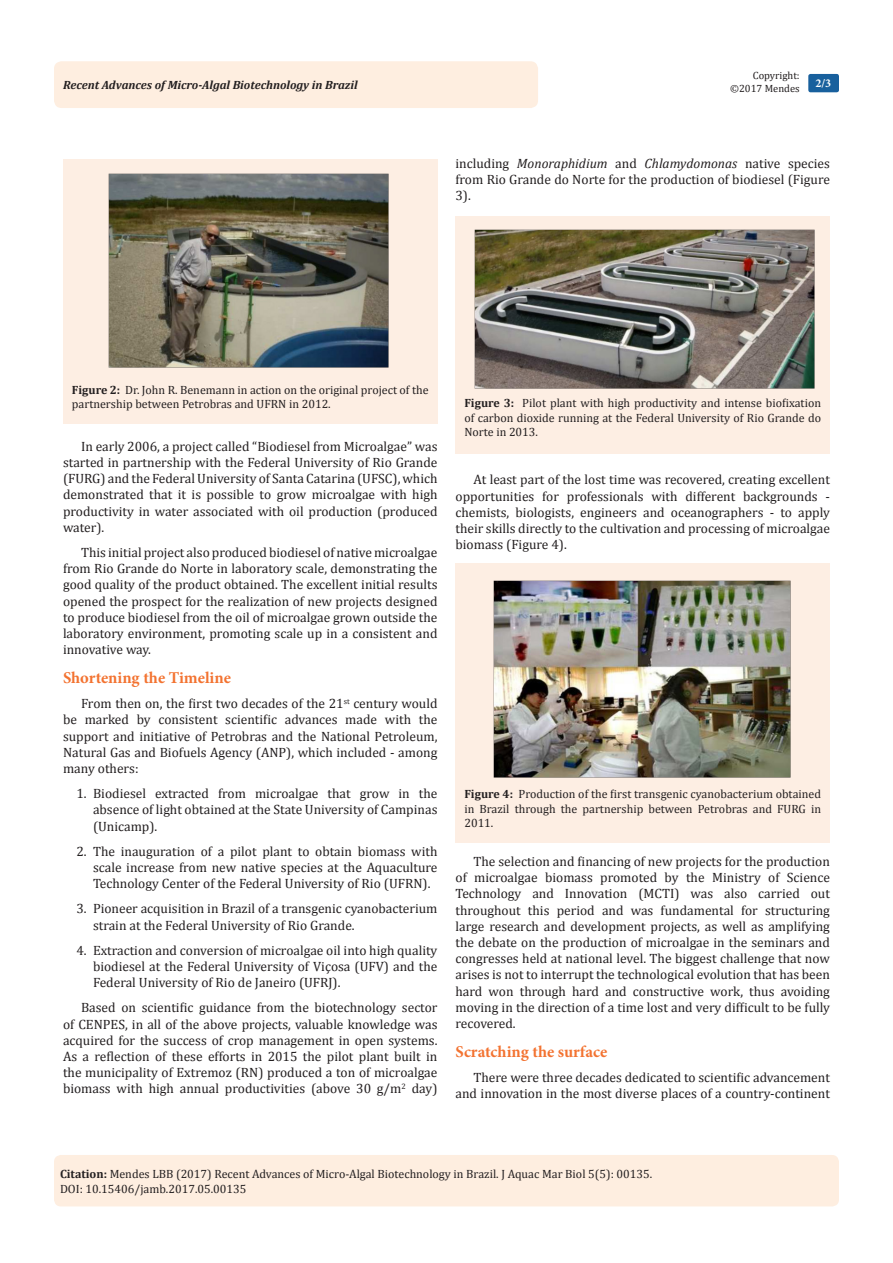
<style>
.page{position:relative;width:893px;height:1263px;background:#fff}
.page>*{position:absolute;margin:0;border:0;box-sizing:border-box;transform-origin:0 0}
.List_Paragraph{font:700 16.5px "Minion Pro";color:#f37331}
.t1{font:13.5px/16.2px "Cambria";color:#231f20;text-align:justify}
.Citation{font:12px/14.4px "Cambria";color:#231f20;text-align:justify}
.t2{font:italic 700 12px "Cambria";color:#231f20}
.t3{font:700 12px "Minion Pro";color:#fff}
.t4{font:10.5px/12.6px "Cambria";color:#231f20;text-align:right}
.s1{font-style:italic}
.s2{font-weight:700}
</style>
<div class="page">
<div style="left:54px;top:61px;width:484px;height:47px;background:#feeee0;border-radius:8px"></div>
<div style="left:808px;top:74px;width:31px;height:18px;background:#18609d;border-radius:2px"></div>
<div style="left:54px;top:1155px;width:785px;height:51px;background:#feeee0;border-radius:7px"></div>
<div style="left:63px;top:159px;width:375px;height:265px;background:#fdeee3"></div>
<img style="left:109px;top:173px;width:280px;height:194px">
<div style="left:455px;top:216px;width:375px;height:238px;background:#fdeee3"></div>
<img style="left:474px;top:229px;width:340px;height:159px">
<div style="left:455px;top:564px;width:375px;height:279px;background:#fdeee3"></div>
<img style="left:493px;top:581px;width:297px;height:197px">
<p class="t4" style="left:730px;top:69px;width:71px">Copyright: ©2017 Mendes</p>
<p class="t2" style="left:63px;top:77px;width:296px">Recent Advances of Micro-Algal Biotechnology in Brazil</p>
<p class="t3" style="left:815px;top:75px;width:17px">2/3</p>
<p class="t1" style="left:455px;top:155px;width:376px">including <span class="s1">Monoraphidium</span> and <span class="s1">Chlamydomonas</span> native species from Rio Grande do Norte for the production of biodiesel (Figure 3).</p>
<p class="Citation" style="left:72px;top:382px;width:358px"><span class="s2">Figure 2:</span> Dr. John R. Benemann in action on the original project of the partnership between Petrobras and UFRN in 2012.</p>
<p class="t1" style="left:63px;top:438px;width:376px;text-indent:18px">In early 2006, a project called “Biodiesel from Microalgae” was started in partnership with the Federal University of Rio Grande (FURG) and the Federal University of Santa Catarina (UFSC), which demonstrated that it is possible to grow microalgae with high productivity in water associated with oil production (produced water).</p>
<p class="t1" style="left:63px;top:544px;width:376px;text-indent:18px">This initial project also produced biodiesel of native microalgae from Rio Grande do Norte in laboratory scale, demonstrating the good quality of the product obtained. The excellent initial results opened the prospect for the realization of new projects designed to produce biodiesel from the oil of microalgae grown outside the laboratory environment, promoting scale up in a consistent and innovative way.</p>
<p class="List_Paragraph" style="left:63px;top:666px;width:170px">Shortening the Timeline</p>
<p class="t1" style="left:63px;top:695px;width:376px;text-indent:18px">From then on, the first two decades of the 21<sup>st</sup> century would be marked by consistent scientific advances made with the support and initiative of Petrobras and the National Petroleum, Natural Gas and Biofuels Agency (ANP), which included - among many others:</p>
<p class="t1" style="left:93px;top:785px;width:346px;text-indent:-16px">1. Biodiesel extracted from microalgae that grow in the absence of light obtained at the State University of Campinas (Unicamp).</p>
<p class="t1" style="left:93px;top:843px;width:346px;text-indent:-16px">2. The inauguration of a pilot plant to obtain biomass with scale increase from new native species at the Aquaculture Technology Center of the Federal University of Rio (UFRN).</p>
<p class="t1" style="left:93px;top:901px;width:346px;text-indent:-16px">3. Pioneer acquisition in Brazil of a transgenic cyanobacterium strain at the Federal University of Rio Grande.</p>
<p class="t1" style="left:93px;top:942px;width:346px;text-indent:-16px">4. Extraction and conversion of microalgae oil into high quality biodiesel at the Federal University of Viçosa (UFV) and the Federal University of Rio de Janeiro (UFRJ).</p>
<p class="t1" style="left:63px;top:1000px;width:376px;text-indent:18px">Based on scientific guidance from the biotechnology sector of CENPES, in all of the above projects, valuable knowledge was acquired for the success of crop management in open systems.<br>As a reflection of these efforts in 2015 the pilot plant built in the municipality of Extremoz (RN) produced a ton of microalgae biomass with high annual productivities (above 30 g/m<sup>2</sup> day)</p>
<p class="Citation" style="left:464px;top:396px;width:358px"><span class="s2">Figure 3:</span> Pilot plant with high productivity and intense biofixation of carbon dioxide running at the Federal University of Rio Grande do Norte in 2013.</p>
<p class="t1" style="left:455px;top:472px;width:376px;text-indent:18px">At least part of the lost time was recovered, creating excellent opportunities for professionals with different backgrounds - chemists, biologists, engineers and oceanographers - to apply their skills directly to the cultivation and processing of microalgae biomass (Figure 4).</p>
<p class="Citation" style="left:464px;top:787px;width:358px"><span class="s2">Figure 4:</span> Production of the first transgenic cyanobacterium obtained in Brazil through the partnership between Petrobras and FURG in 2011.</p>
<p class="t1" style="left:455px;top:853px;width:376px;text-indent:18px">The selection and financing of new projects for the production of microalgae biomass promoted by the Ministry of Science Technology and Innovation (MCTI) was also carried out throughout this period and was fundamental for structuring large research and development projects, as well as amplifying the debate on the production of microalgae in the seminars and congresses held at national level. The biggest challenge that now arises is not to interrupt the technological evolution that has been hard won through hard and constructive work, thus avoiding moving in the direction of a time lost and very difficult to be fully recovered.</p>
<p class="List_Paragraph" style="left:455px;top:1040px;width:153px">Scratching the surface</p>
<p class="t1" style="left:455px;top:1069px;width:376px;text-align:right">There were three decades dedicated to scientific advancement and innovation in the most diverse places of a country-continent</p>
<p class="Citation" style="left:60px;top:1167px;width:594px"><span class="s2">Citation:</span> Mendes LBB (2017) Recent Advances of Micro-Algal Biotechnology in Brazil. J Aquac Mar Biol 5(5): 00135.</p>
<p class="Citation" style="left:60px;top:1181px;width:188px">DOI: 10.15406/jamb.2017.05.00135</p>
</div>
